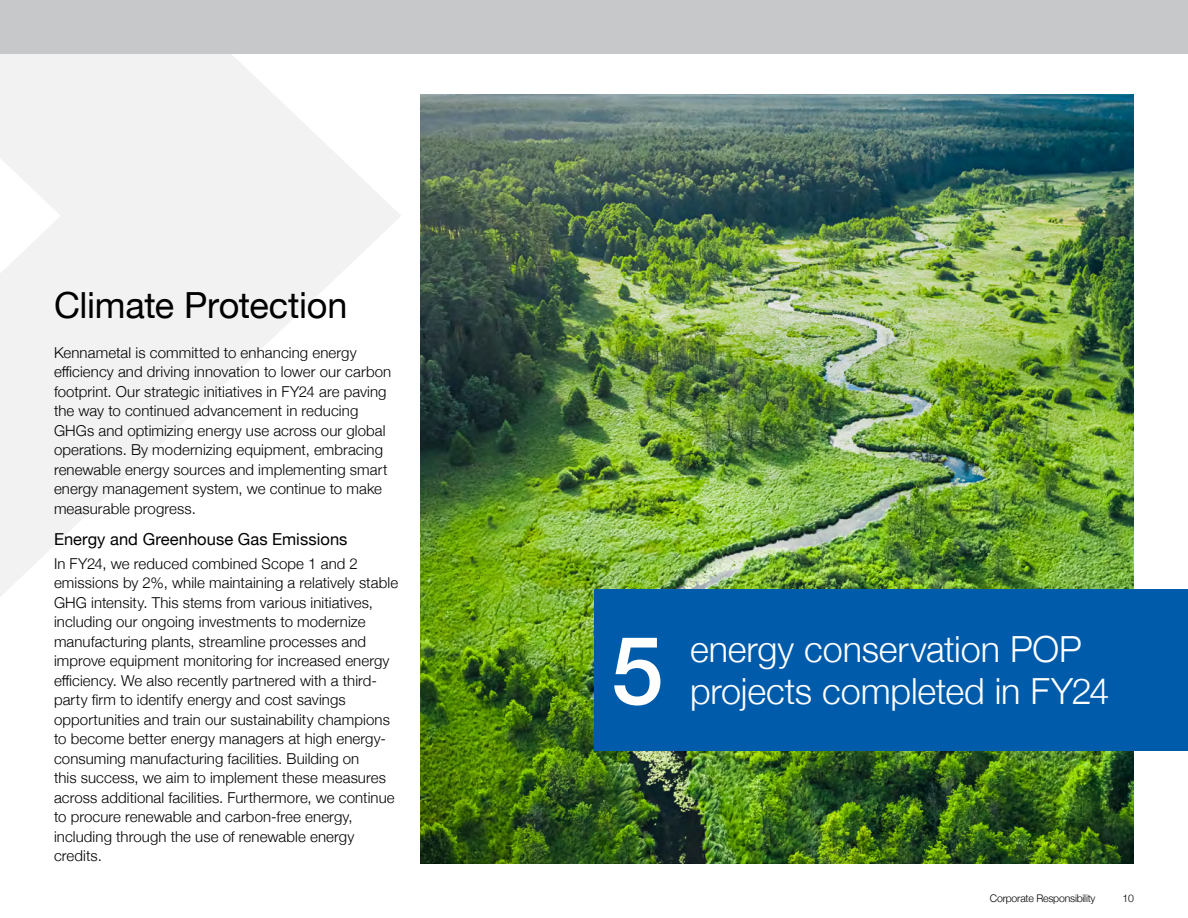
<style>
.page{position:relative;width:1188px;height:918px;background:#fff}
.page>*{position:absolute;margin:0;border:0;box-sizing:border-box;transform-origin:0 0}
.t1{font:500 94.8px "Helvetica Neue";color:#fff}
.t2{font:300 36px/42px "Helvetica Neue";letter-spacing:-.005em;color:#fff}
.t3{font:36px "Helvetica Neue";letter-spacing:-.01em;color:#000}
.t4{font:16.5px "Helvetica Neue";letter-spacing:.005em;color:#000}
.t5{font:300 15px/19.5px "Helvetica Neue";letter-spacing:.005em;color:#000}
.t6{font:300 10.5px "Helvetica Neue";letter-spacing:-.02em;color:#000}
</style>
<div class="page">
<img style="left:421px;top:94px;width:713px;height:770px">
<div style="left:594px;top:590px;width:594px;height:161px;background:#005cab"></div>
<svg style="left:0;top:54px;width:401px;height:543px;fill:#f2f2f2"></svg>
<div style="left:0;top:0;width:1188px;height:54px;background:#c7c8ca"></div>
<h2 class="t3" style="left:54px;top:279px;width:295px">Climate Protection</h2>
<p class="t5" style="left:54px;top:341px;width:339px">Kennametal is committed to enhancing energy efficiency and driving innovation to lower our carbon footprint. Our strategic initiatives in FY24 are paving the way to continued advancement in reducing GHGs and optimizing energy use across our global operations. By modernizing equipment, embracing renewable energy sources and implementing smart energy management system, we continue to make measurable progress.</p>
<p class="t4" style="left:54px;top:527px;width:295px">Energy and Greenhouse Gas Emissions</p>
<p class="t5" style="left:54px;top:553px;width:346px">In FY24, we reduced combined Scope 1 and 2 emissions by 2%, while maintaining a relatively stable GHG intensity. This stems from various initiatives, including our ongoing investments to modernize manufacturing plants, streamline processes and improve equipment monitoring for increased energy efficiency. We also recently partnered with a third&shy;party firm to identify energy and cost savings opportunities and train our sustainability champions to become better energy managers at high energy&shy;consuming manufacturing facilities. Building on<br>this success, we aim to implement these measures across additional facilities. Furthermore, we continue to procure renewable and carbon-free energy, including through the use of renewable energy credits.</p>
<h1 class="t1" style="left:611px;top:594px;width:54px">5</h1>
<h2 class="t2" style="left:690px;top:626px;width:421px">energy conservation POP projects completed in FY24</h2>
<p class="t6" style="left:990px;top:889px;width:107px">Corporate Responsibility</p>
<p class="t6" style="left:1122px;top:889px;width:13px">10</p>
</div>
